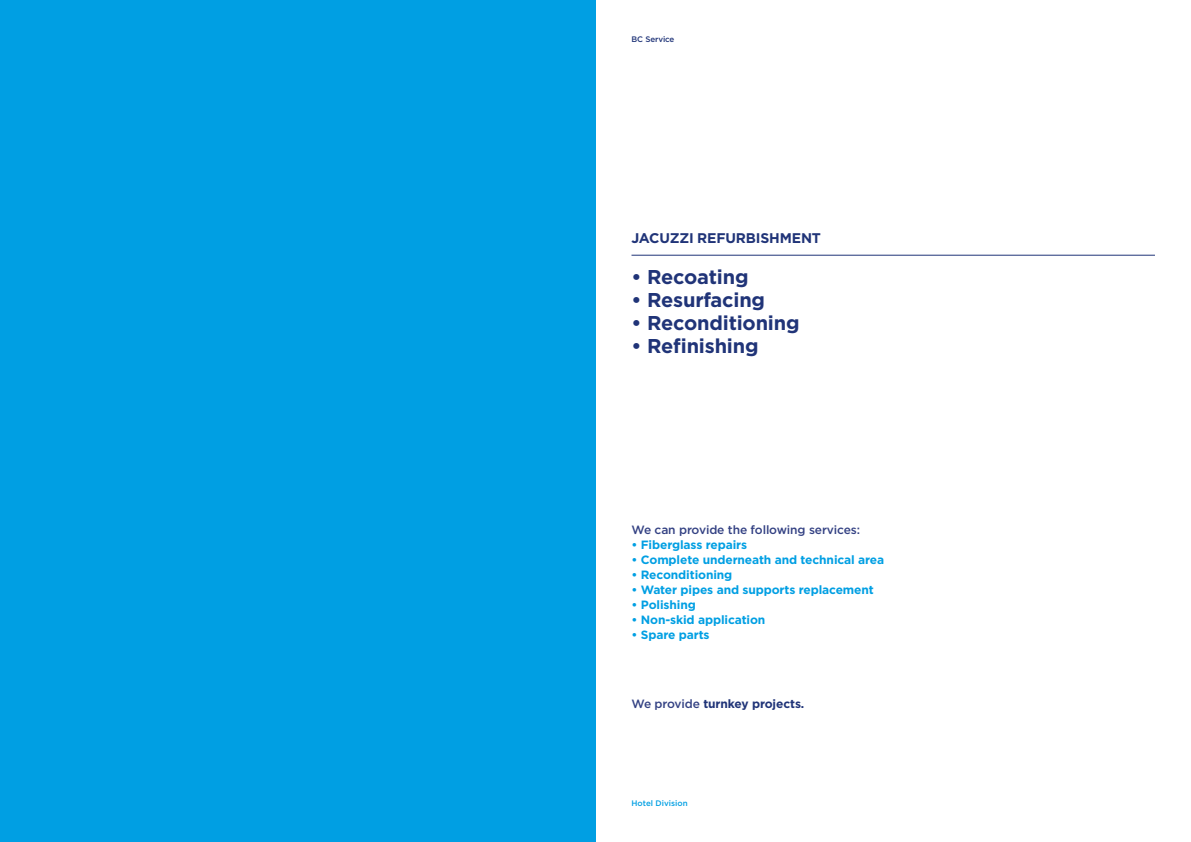
<style>
.page{position:relative;width:1191px;height:842px;background:#fff}
.page>*{position:absolute;margin:0;border:0;box-sizing:border-box;transform-origin:0 0}
.t1{font:700 20px "Gotham";letter-spacing:-.01em;color:#203478}
.t2{font:700 14px "Gotham";letter-spacing:-.01em;color:#203478}
.t3{font:700 12px "Gotham";letter-spacing:-.01em;color:#009fe3}
.t4{font:500 12px "Gotham";letter-spacing:-.01em;color:#334183}
.t5{font:700 12px "Gotham";letter-spacing:-.01em;color:#203478}
.t6{font:500 8px "Gotham";color:#009fe3}
.t7{font:500 8px "Gotham";letter-spacing:-.01em;color:#203478}
.s1{font-weight:500;color:#334183}
</style>
<div class="page">
<div style="left:0;top:0;width:595px;height:842px;background:#009fe3"></div>
<hr style="left:631px;top:255px;width:524px;height:1px;background:#203478">
<p class="t7" style="left:631px;top:34px;width:44px">BC Service</p>
<p class="t2" style="left:631px;top:228px;width:191px">JACUZZI REFURBISHMENT</p>
<h1 class="t1" style="left:631px;top:263px;width:118px">• Recoating</h1>
<h1 class="t1" style="left:631px;top:286px;width:135px">• Resurfacing</h1>
<h1 class="t1" style="left:631px;top:309px;width:169px">• Reconditioning</h1>
<h1 class="t1" style="left:631px;top:332px;width:129px">• Refinishing</h1>
<p class="t4" style="left:631px;top:522px;width:230px">We can provide the following services:</p>
<p class="t3" style="left:631px;top:537px;width:117px">• Fiberglass repairs</p>
<p class="t3" style="left:631px;top:552px;width:254px">• Complete underneath and technical area</p>
<p class="t3" style="left:631px;top:567px;width:102px">• Reconditioning</p>
<p class="t3" style="left:631px;top:582px;width:244px">• Water pipes and supports replacement</p>
<p class="t3" style="left:631px;top:597px;width:66px">• Polishing</p>
<p class="t3" style="left:631px;top:612px;width:135px">• Non-skid application</p>
<p class="t3" style="left:631px;top:627px;width:80px">• Spare parts</p>
<p class="t5" style="left:631px;top:696px;width:174px"><span class="s1">We provide</span> turnkey projects.</p>
<p class="t6" style="left:631px;top:798px;width:58px">Hotel Division</p>
</div>
